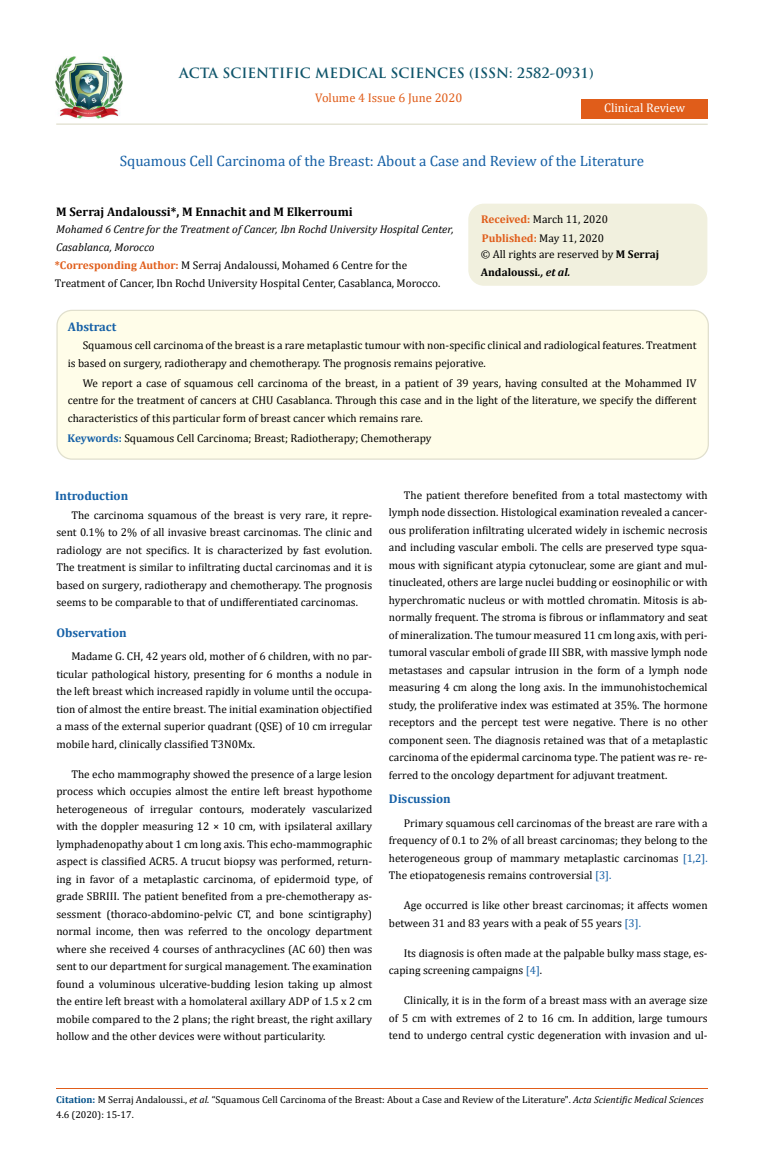
<style>
.page{position:relative;width:764px;height:1170px;background:#fff}
.page>*{position:absolute;margin:0;border:0;box-sizing:border-box;transform-origin:0 0}
.t1{font:15px "Cambria";color:#1560a6}
.t2{font:700 13.75px "Trajan Pro";color:#0e546a}
.t3{font:700 12.5px "Cambria";color:#000}
.t4{font:700 12.5px "Cambria";color:#1560a6}
.t5{font:12.5px "Cambria";color:#e05d1a}
.t6{font:12.5px "Cambria";color:#fff}
.t7{font:11.25px/17.5px "Cambria";color:#000;text-align:justify}
.t8{font:italic 11.25px/17.5px "Cambria";color:#000}
.t9{font:10px/15px "Cambria";color:#000}
.s1{font-weight:700;color:#e05d1a}
.s2{font-weight:700}
.s3{font-weight:700;font-style:italic}
.s4{font-weight:700;color:#1560a6}
.s5{color:#1560a6}
.s6{font-weight:700;color:#035089}
.s7{font-style:italic}
</style>
<div class="page">
<img style="left:56px;top:57px;width:66px;height:61px">
<div style="left:581px;top:99px;width:126px;height:20px;background:#e05d1a"></div>
<div style="left:469px;top:204px;width:238px;height:81px;background:#f1f0de;border-radius:15px"></div>
<div style="left:468px;top:204px;width:239px;height:82px;border:1px solid #f1f0de;border-radius:15px"></div>
<div style="left:57px;top:310px;width:651px;height:149px;background:#fffde9;border-radius:15px"></div>
<div style="left:56px;top:310px;width:653px;height:150px;border:1px solid #e0dfcd;border-radius:15px"></div>
<hr style="left:56px;top:123px;width:651px;height:2px;background:#e0dfcd">
<hr style="left:56px;top:1089px;width:652px;height:1px;background:#e05d1a">
<p class="t2" style="left:179px;top:64px;width:416px">ACTA SCIENTIFIC MEDICAL SCIENCES (ISSN: 2582-0931)</p>
<p class="t5" style="left:315px;top:91px;width:149px">Volume 4 Issue 6 June 2020</p>
<p class="t6" style="left:604px;top:100px;width:83px">Clinical Review</p>
<h1 class="t1" style="left:120px;top:152px;width:526px">Squamous Cell Carcinoma of the Breast: About a Case and Review of the Literature</h1>
<p class="t3" style="left:56px;top:203px;width:298px">M Serraj Andaloussi*, M Ennachit and M Elkerroumi</p>
<p class="t8" style="left:56px;top:220px;width:399px">Mohamed 6 Centre for the Treatment of Cancer, Ibn Rochd University Hospital Center,<br>Casablanca, Morocco</p>
<p class="t7" style="left:55px;top:257px;width:387px"><span class="s1">*Corresponding Author:</span> M Serraj Andaloussi, Mohamed 6 Centre for the<br>Treatment of Cancer, Ibn Rochd University Hospital Center, Casablanca, Morocco.</p>
<p class="t7" style="left:481px;top:209px;width:128px;line-height:19.1px"><span class="s1">Received:</span> March 11, 2020<br><span class="s1">Published:</span> May 11, 2020</p>
<p class="t7" style="left:481px;top:246px;width:180px">© All rights are reserved by <span class="s2">M Serraj<br>Andaloussi</span><span class="s3">., et al.</span></p>
<p class="t4" style="left:68px;top:318px;width:50px">Abstract</p>
<p class="t7" style="left:68px;top:337px;width:630px;text-indent:15px">Squamous cell carcinoma of the breast is a rare metaplastic tumour with non-specific clinical and radiological features. Treatment is based on surgery, radiotherapy and chemotherapy. The prognosis remains pejorative.</p>
<p class="t7" style="left:68px;top:374px;width:630px;text-indent:15px">We report a case of squamous cell carcinoma of the breast, in a patient of 39 years, having consulted at the Mohammed IV centre for the treatment of cancers at CHU Casablanca. Through this case and in the light of the literature, we specify the different characteristics of this particular form of breast cancer which remains rare.</p>
<p class="t7" style="left:68px;top:429px;width:365px"><span class="s4">Keywords:</span> Squamous Cell Carcinoma; Breast; Radiotherapy; Chemotherapy</p>
<p class="t4" style="left:55px;top:487px;width:75px">Introduction</p>
<p class="t7" style="left:56px;top:506px;width:317px;text-indent:15px">The carcinoma squamous of the breast is very rare, it repre&shy;sent 0.1% to 2% of all invasive breast carcinomas. The clinic and radiology are not specifics. It is characterized by fast evolution.<br>The treatment is similar to infiltrating ductal carcinomas and it is based on surgery, radiotherapy and chemotherapy. The prognosis seems to be comparable to that of undifferentiated carcinomas.</p>
<p class="t4" style="left:56px;top:623px;width:72px">Observation</p>
<p class="t7" style="left:56px;top:648px;width:317px;text-indent:15px">Madame G. CH, 42 years old, mother of 6 children, with no par&shy;ticular pathological history, presenting for 6 months a nodule in the left breast which increased rapidly in volume until the occupa&shy;tion of almost the entire breast. The initial examination objectified a mass of the external superior quadrant (QSE) of 10 cm irregular mobile hard, clinically classified T3N0Mx.</p>
<p class="t7" style="left:56px;top:765px;width:317px;text-indent:15px">The echo mammography showed the presence of a large lesion process which occupies almost the entire left breast hypothome heterogeneous of irregular contours, moderately vascularized with the doppler measuring 12 × 10 cm, with ipsilateral axillary lymphadenopathy about 1 cm long axis. This echo-mammographic aspect is classified ACR5. A trucut biopsy was performed, return&shy;ing in favor of a metaplastic carcinoma, of epidermoid type, of grade SBRIII. The patient benefited from a pre-chemotherapy as&shy;sessment (thoraco-abdomino-pelvic CT, and bone scintigraphy) normal income, then was referred to the oncology department where she received 4 courses of anthracyclines (AC 60) then was sent to our department for surgical management. The examination found a voluminous ulcerative-budding lesion taking up almost the entire left breast with a homolateral axillary ADP of 1.5 x 2 cm mobile compared to the 2 plans; the right breast, the right axillary hollow and the other devices were without particularity.</p>
<p class="t7" style="left:389px;top:486px;width:320px;text-indent:15px">The patient therefore benefited from a total mastectomy with lymph node dissection. Histological examination revealed a cancer&shy;ous proliferation infiltrating ulcerated widely in ischemic necrosis and including vascular emboli. The cells are preserved type squa&shy;mous with significant atypia cytonuclear, some are giant and mul&shy;tinucleated, others are large nuclei budding or eosinophilic or with hyperchromatic nucleus or with mottled chromatin. Mitosis is ab&shy;normally frequent. The stroma is fibrous or inflammatory and seat of mineralization. The tumour measured 11 cm long axis, with peri&shy;tumoral vascular emboli of grade III SBR, with massive lymph node metastases and capsular intrusion in the form of a lymph node measuring 4 cm along the long axis. In the immunohistochemical study, the proliferative index was estimated at 35%. The hormone receptors and the percept test were negative. There is no other component seen. The diagnosis retained was that of a metaplastic carcinoma of the epidermal carcinoma type. The patient was re- re&shy;ferred to the oncology department for adjuvant treatment.</p>
<p class="t4" style="left:389px;top:790px;width:63px">Discussion</p>
<p class="t7" style="left:389px;top:814px;width:320px;text-indent:15px">Primary squamous cell carcinomas of the breast are rare with a frequency of 0.1 to 2% of all breast carcinomas; they belong to the heterogeneous group of mammary metaplastic carcinomas <span class="s5">[1,2].<br></span>The etiopatogenesis remains controversial <span class="s5">[3].</span></p>
<p class="t7" style="left:389px;top:897px;width:320px;text-indent:15px">Age occurred is like other breast carcinomas; it affects women between 31 and 83 years with a peak of 55 years <span class="s5">[3].</span></p>
<p class="t7" style="left:389px;top:944px;width:320px;text-indent:15px">Its diagnosis is often made at the palpable bulky mass stage, es&shy;caping screening campaigns <span class="s5">[4]</span>.</p>
<p class="t7" style="left:389px;top:992px;width:320px;text-indent:15px">Clinically, it is in the form of a breast mass with an average size of 5 cm with extremes of 2 to 16 cm. In addition, large tumours tend to undergo central cystic degeneration with invasion and ul-</p>
<p class="t9" style="left:56px;top:1092px;width:649px"><span class="s6">Citation:</span> M Serraj Andaloussi., <span class="s7">et al.</span> “Squamous Cell Carcinoma of the Breast: About a Case and Review of the Literature". <span class="s7">Acta Scientific Medical Sciences<br></span>4.6 (2020): 15-17.</p>
</div>
